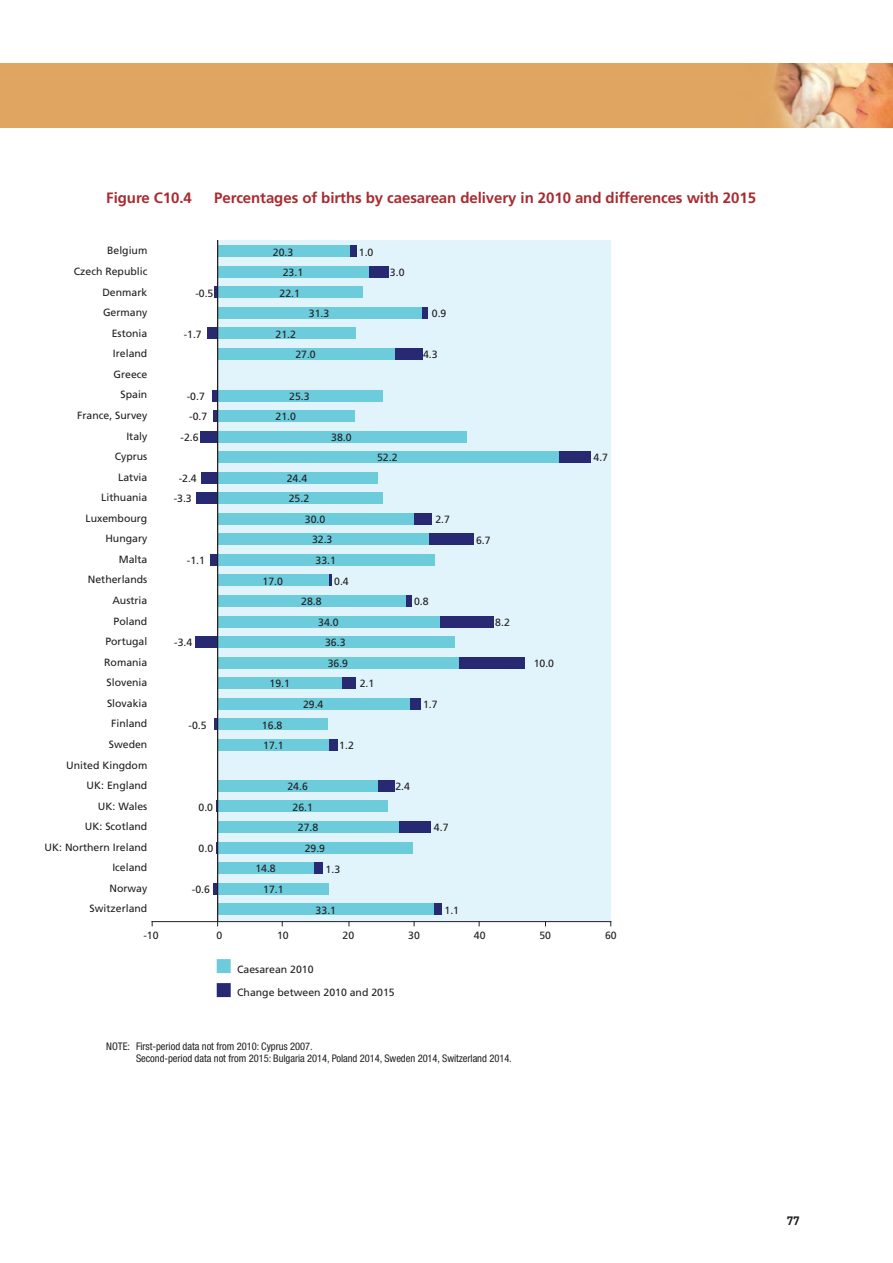
<style>
.page{position:relative;width:893px;height:1263px;background:#fff}
.page>*{position:absolute;margin:0;border:0;box-sizing:border-box;transform-origin:0 0}
.Table_Figure_heading{font:700 15px "Frutiger";letter-spacing:-.005em;color:#a92b30}
.t1{font:700 12px "DIN";color:#231f20}
.t2{font:10.5px/20.5px "Frutiger";color:#231f20}
.Table_notes{font:condensed 10.5px "Helvetica Neue";letter-spacing:-.005em;color:#231f20}
</style>
<div class="page">
<img style="left:0;top:64px;width:893px;height:64px">
<div style="left:218px;top:240px;width:393px;height:681px;background:#e1f4fc"></div>
<div style="left:218px;top:904px;width:216px;height:11px;background:#6dccdc"></div>
<div style="left:218px;top:883px;width:111px;height:11px;background:#6dccdc"></div>
<div style="left:218px;top:863px;width:96px;height:11px;background:#6dccdc"></div>
<div style="left:218px;top:842px;width:195px;height:11px;background:#6dccdc"></div>
<div style="left:218px;top:821px;width:181px;height:11px;background:#6dccdc"></div>
<div style="left:218px;top:801px;width:170px;height:11px;background:#6dccdc"></div>
<div style="left:218px;top:780px;width:161px;height:11px;background:#6dccdc"></div>
<div style="left:218px;top:739px;width:111px;height:11px;background:#6dccdc"></div>
<div style="left:218px;top:719px;width:110px;height:11px;background:#6dccdc"></div>
<div style="left:218px;top:698px;width:192px;height:11px;background:#6dccdc"></div>
<div style="left:218px;top:678px;width:124px;height:11px;background:#6dccdc"></div>
<div style="left:218px;top:657px;width:241px;height:11px;background:#6dccdc"></div>
<div style="left:218px;top:636px;width:237px;height:12px;background:#6dccdc"></div>
<div style="left:218px;top:616px;width:222px;height:11px;background:#6dccdc"></div>
<div style="left:218px;top:595px;width:189px;height:11px;background:#6dccdc"></div>
<div style="left:218px;top:575px;width:111px;height:11px;background:#6dccdc"></div>
<div style="left:218px;top:554px;width:216px;height:11px;background:#6dccdc"></div>
<div style="left:218px;top:534px;width:211px;height:11px;background:#6dccdc"></div>
<div style="left:218px;top:513px;width:196px;height:11px;background:#6dccdc"></div>
<div style="left:218px;top:493px;width:165px;height:11px;background:#6dccdc"></div>
<div style="left:218px;top:472px;width:160px;height:11px;background:#6dccdc"></div>
<div style="left:218px;top:452px;width:341px;height:11px;background:#6dccdc"></div>
<div style="left:218px;top:431px;width:249px;height:11px;background:#6dccdc"></div>
<div style="left:218px;top:410px;width:137px;height:12px;background:#6dccdc"></div>
<div style="left:218px;top:390px;width:165px;height:11px;background:#6dccdc"></div>
<div style="left:218px;top:348px;width:177px;height:11px;background:#6dccdc"></div>
<div style="left:218px;top:328px;width:138px;height:11px;background:#6dccdc"></div>
<div style="left:218px;top:307px;width:205px;height:11px;background:#6dccdc"></div>
<div style="left:218px;top:287px;width:145px;height:11px;background:#6dccdc"></div>
<div style="left:218px;top:266px;width:151px;height:11px;background:#6dccdc"></div>
<div style="left:218px;top:245px;width:133px;height:11px;background:#6dccdc"></div>
<div style="left:434px;top:904px;width:8px;height:11px;background:#272973"></div>
<div style="left:213px;top:883px;width:5px;height:11px;background:#272973"></div>
<div style="left:314px;top:863px;width:9px;height:11px;background:#272973"></div>
<div style="left:399px;top:821px;width:31px;height:11px;background:#272973"></div>
<div style="left:379px;top:780px;width:16px;height:11px;background:#272973"></div>
<div style="left:329px;top:739px;width:9px;height:11px;background:#272973"></div>
<hr style="left:214px;top:719px;width:4px;height:11px;background:#272973">
<div style="left:410px;top:698px;width:10px;height:11px;background:#272973"></div>
<div style="left:342px;top:678px;width:14px;height:11px;background:#272973"></div>
<div style="left:459px;top:657px;width:66px;height:11px;background:#272973"></div>
<div style="left:195px;top:636px;width:23px;height:12px;background:#272973"></div>
<div style="left:440px;top:616px;width:53px;height:11px;background:#272973"></div>
<div style="left:407px;top:595px;width:5px;height:11px;background:#272973"></div>
<svg style="left:329px;top:575px;width:2px;height:11px"></svg>
<div style="left:210px;top:554px;width:8px;height:11px;background:#272973"></div>
<div style="left:429px;top:534px;width:44px;height:11px;background:#272973"></div>
<div style="left:414px;top:513px;width:17px;height:11px;background:#272973"></div>
<div style="left:196px;top:493px;width:22px;height:11px;background:#272973"></div>
<div style="left:202px;top:472px;width:16px;height:11px;background:#272973"></div>
<div style="left:559px;top:452px;width:31px;height:11px;background:#272973"></div>
<div style="left:200px;top:431px;width:18px;height:11px;background:#272973"></div>
<div style="left:213px;top:410px;width:5px;height:12px;background:#272973"></div>
<div style="left:212px;top:390px;width:6px;height:11px;background:#272973"></div>
<div style="left:395px;top:348px;width:28px;height:11px;background:#272973"></div>
<div style="left:207px;top:328px;width:11px;height:11px;background:#272973"></div>
<div style="left:423px;top:307px;width:5px;height:11px;background:#272973"></div>
<hr style="left:214px;top:287px;width:4px;height:11px;background:#272973">
<div style="left:369px;top:266px;width:19px;height:11px;background:#272973"></div>
<div style="left:351px;top:245px;width:6px;height:11px;background:#272973"></div>
<div style="left:217px;top:959px;width:14px;height:14px;background:#6dccdc"></div>
<div style="left:217px;top:983px;width:14px;height:14px;background:#272973"></div>
<hr style="left:152px;top:921px;width:459px;height:1px;background:#231f20">
<hr style="left:217px;top:241px;width:1px;height:681px;background:#231f20">
<p class="Table_Figure_heading" style="left:106px;top:189px;width:87px">Figure C10.4</p>
<p class="Table_Figure_heading" style="left:214px;top:189px;width:543px">Percentages of births by caesarean delivery in 2010 and differences with 2015</p>
<p class="t2" style="left:45px;top:241px;width:104px;text-align:right">Belgium<br>Czech Republic<br>Denmark<br>Germany<br>Estonia<br>Ireland<br>Greece<br>Spain<br>France, Survey<br>Italy<br>Cyprus<br>Latvia<br>Lithuania<br>Luxembourg<br>Hungary<br>Malta<br>Netherlands<br>Austria<br>Poland<br>Portugal<br>Romania<br>Slovenia<br>Slovakia<br>Finland<br>Sweden<br>United Kingdom<br>UK: England<br>UK: Wales<br>UK: Scotland<br>UK: Northern Ireland<br>Iceland<br>Norway<br>Switzerland</p>
<p class="t2" style="left:280px;top:242px;width:25px;text-indent:-7px">20.3<br>23.1<br>22.1</p>
<p class="t2" style="left:359px;top:242px;width:16px">1.0</p>
<p class="t2" style="left:390px;top:262px;width:16px">3.0</p>
<p class="t2" style="left:195px;top:283px;width:20px">-0.5</p>
<p class="t2" style="left:309px;top:303px;width:22px">31.3</p>
<p class="t2" style="left:295px;top:324px;width:22px;text-indent:-20px">21.2<br>27.0</p>
<p class="t2" style="left:275px;top:386px;width:36px;text-indent:14px">25.3<br>21.0</p>
<p class="t2" style="left:432px;top:303px;width:16px">0.9</p>
<p class="t2" style="left:184px;top:324px;width:20px">-1.7</p>
<p class="t2" style="left:423px;top:345px;width:16px">4.3</p>
<p class="t2" style="left:187px;top:386px;width:20px">-0.7</p>
<p class="t2" style="left:189px;top:406px;width:20px">-0.7</p>
<p class="t2" style="left:181px;top:427px;width:20px">-2.6</p>
<p class="t2" style="left:331px;top:427px;width:22px">38.0</p>
<p class="t2" style="left:377px;top:447px;width:22px">52.2</p>
<p class="t2" style="left:287px;top:468px;width:22px">24.4</p>
<p class="t2" style="left:289px;top:488px;width:22px">25.2</p>
<p class="t2" style="left:305px;top:509px;width:22px">30.0</p>
<p class="t2" style="left:312px;top:530px;width:22px">32.3</p>
<p class="t2" style="left:315px;top:550px;width:22px">33.1</p>
<p class="t2" style="left:174px;top:468px;width:25px;text-align:center">-2.4 -3.3</p>
<p class="t2" style="left:435px;top:509px;width:16px">2.7</p>
<p class="t2" style="left:187px;top:550px;width:20px">-1.1</p>
<p class="t2" style="left:263px;top:571px;width:22px">17.0</p>
<p class="t2" style="left:334px;top:571px;width:16px">0.4</p>
<p class="t2" style="left:301px;top:591px;width:22px">28.8</p>
<p class="t2" style="left:318px;top:612px;width:22px">34.0</p>
<p class="t2" style="left:325px;top:632px;width:22px">36.3</p>
<p class="t2" style="left:328px;top:653px;width:22px">36.9</p>
<p class="t2" style="left:414px;top:591px;width:16px">0.8</p>
<p class="t2" style="left:174px;top:632px;width:20px">-3.4</p>
<p class="t2" style="left:270px;top:673px;width:22px">19.1</p>
<p class="t2" style="left:360px;top:673px;width:16px">2.1</p>
<p class="t2" style="left:303px;top:694px;width:22px">29.4</p>
<p class="t2" style="left:423px;top:694px;width:16px">1.7</p>
<p class="t2" style="left:262px;top:715px;width:23px">16.8<br>17.1</p>
<p class="t2" style="left:189px;top:715px;width:20px">-0.5</p>
<p class="t2" style="left:339px;top:735px;width:16px">1.2</p>
<p class="t2" style="left:287px;top:776px;width:22px">24.6</p>
<p class="t2" style="left:293px;top:797px;width:22px">26.1</p>
<p class="t2" style="left:298px;top:817px;width:22px">27.8</p>
<p class="t2" style="left:305px;top:838px;width:22px">29.9</p>
<p class="t2" style="left:395px;top:776px;width:16px">2.4</p>
<p class="t2" style="left:199px;top:797px;width:16px">0.0</p>
<p class="t2" style="left:434px;top:817px;width:16px">4.7</p>
<p class="t2" style="left:199px;top:838px;width:16px">0.0</p>
<p class="t2" style="left:263px;top:858px;width:22px;text-indent:-8px">14.8<br>17.1</p>
<p class="t2" style="left:326px;top:859px;width:16px">1.3</p>
<p class="t2" style="left:192px;top:879px;width:20px">-0.6</p>
<p class="t2" style="left:316px;top:900px;width:22px">33.1</p>
<p class="t2" style="left:444px;top:900px;width:16px">1.1</p>
<p class="t2" style="left:476px;top:530px;width:16px">6.7</p>
<p class="t2" style="left:495px;top:612px;width:16px">8.2</p>
<p class="t2" style="left:534px;top:653px;width:22px">10.0</p>
<p class="t2" style="left:593px;top:447px;width:16px">4.7</p>
<p class="t2" style="left:143px;top:925px;width:17px">-10</p>
<p class="t2" style="left:216px;top:925px;width:7px">0</p>
<p class="t2" style="left:277px;top:925px;width:13px">10</p>
<p class="t2" style="left:343px;top:925px;width:13px">20</p>
<p class="t2" style="left:408px;top:925px;width:13px">30</p>
<p class="t2" style="left:474px;top:925px;width:13px">40</p>
<p class="t2" style="left:539px;top:925px;width:13px">50</p>
<p class="t2" style="left:605px;top:925px;width:13px">60</p>
<p class="t2" style="left:237px;top:958px;width:159px;line-height:23px">Caesarean 2010<br>Change between 2010 and 2015</p>
<p class="Table_notes" style="left:106px;top:1040px;width:208px">NOTE: First-period data not from 2010: Cyprus 2007.</p>
<p class="Table_notes" style="left:136px;top:1052px;width:377px">Second-period data not from 2015: Bulgaria 2014, Poland 2014, Sweden 2014, Switzerland 2014.</p>
<p class="t1" style="left:787px;top:1213px;width:15px">77</p>
</div>
